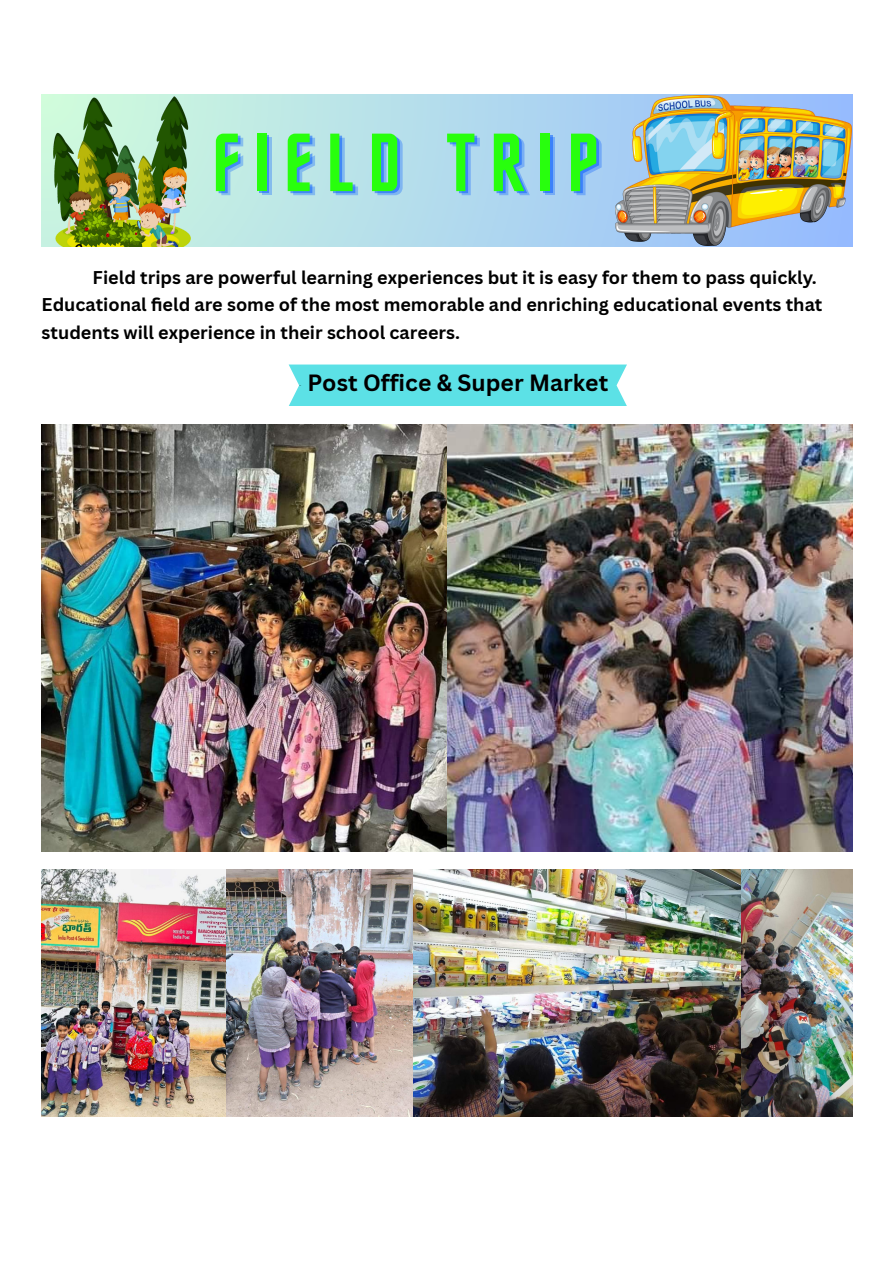
<style>
.page{position:relative;width:894px;height:1263px;background:#fff}
.page>*{position:absolute;margin:0;border:0;box-sizing:border-box;transform-origin:0 0}
.t1{font:82.65px "Horta";letter-spacing:.18em;color:#28ff0d}
.t2{font:700 22.95px "Canva Sans";color:#000}
.t3{font:700 18px/27.6px "Canva Sans";color:#000}
</style>
<div class="page">
<svg style="left:42px;top:95px;width:810px;height:151px;background:#b5deea"></svg>
<img style="left:615px;top:96px;width:236px;height:149px">
<img style="left:49px;top:94px;width:146px;height:152px">
<div style="left:289px;top:365px;width:337px;height:41px;background:#5ce1e6"></div>
<img style="left:42px;top:424px;width:810px;height:428px">
<img style="left:42px;top:870px;width:810px;height:246px">
<p class="t1" style="left:212px;top:128px;width:387px">FIELD TRIP</p>
<p class="t3" style="left:42px;top:263px;width:782px;text-indent:51px">Field trips are powerful learning experiences but it is easy for them to pass quickly.<br>Educational fi eld are some of the most memorable and enriching educational events that students will experience in their school careers.</p>
<p class="t2" style="left:307px;top:367px;width:302px">Post Office &amp; Super Market</p>
</div>
